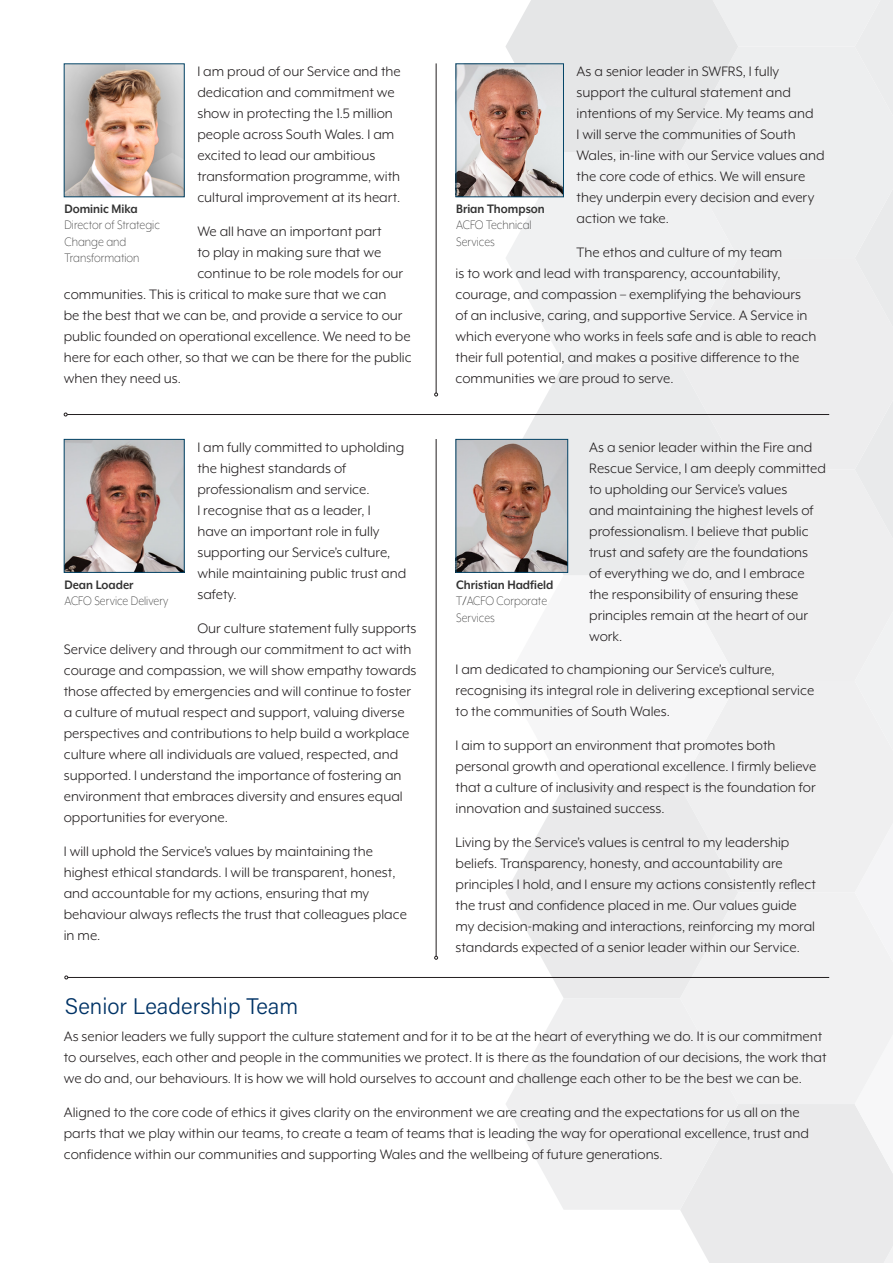
<style>
.page{position:relative;width:893px;height:1263px;background:#fff}
.page>*{position:absolute;margin:0;border:0;box-sizing:border-box;transform-origin:0 0}
.t1{font:300 22.5px "Acumin Pro";color:#036}
.Body_Text{font:15.75px/21px "Mr Eaves XL Mod OT";color:#231f20}
.big_title_1{font:300 14.1px/16.5px "Mr Eaves XL Mod OT";color:#333;scale:.91 1}
.s1{font-weight:700}
</style>
<div class="page">
<svg style="left:505px;top:0;width:388px;height:1263px"></svg>
<img style="left:66px;top:65px;width:117px;height:130px">
<div style="left:64px;top:63px;width:121px;height:134px;border:1px solid #044467"></div>
<hr style="left:436px;top:63px;width:1px;height:330px;background:#231f20">
<img style="left:458px;top:65px;width:104px;height:130px">
<div style="left:456px;top:63px;width:108px;height:134px;border:1px solid #044467"></div>
<hr style="left:67px;top:414px;width:762px;height:1px;background:#231f20">
<img style="left:66px;top:441px;width:117px;height:130px">
<div style="left:64px;top:439px;width:121px;height:134px;border:1px solid #044467"></div>
<hr style="left:436px;top:439px;width:1px;height:517px;background:#231f20">
<svg style="left:434px;top:956px;width:4px;height:4px"></svg>
<img style="left:458px;top:441px;width:108px;height:130px">
<div style="left:456px;top:439px;width:112px;height:134px;border:1px solid #044467"></div>
<hr style="left:68px;top:977px;width:761px;height:1px;background:#231f20">
<svg style="left:64px;top:975px;width:4px;height:4px"></svg>
<p class="Body_Text" style="left:197px;top:61px;width:205px">I am proud of our Service and the dedication and commitment we show in protecting the 1.5 million people across South Wales. I am excited to lead our ambitious transformation programme, with cultural improvement at its heart.</p>
<p class="Body_Text" style="left:197px;top:220px;width:186px">We all have an important part</p>
<p class="Body_Text" style="left:197px;top:241px;width:185px">to play in making sure that we</p>
<p class="Body_Text" style="left:197px;top:262px;width:207px">continue to be role models for our</p>
<p class="Body_Text" style="left:64px;top:283px;width:324px">communities. This is critical to make sure that we can</p>
<p class="Body_Text" style="left:64px;top:304px;width:340px">be the best that we can be, and provide a service to our</p>
<p class="Body_Text" style="left:64px;top:325px;width:348px">public founded on operational excellence. We need to be</p>
<p class="Body_Text" style="left:64px;top:346px;width:349px">here for each other, so that we can be there for the public</p>
<p class="Body_Text" style="left:64px;top:367px;width:119px">when they need us.</p>
<p class="big_title_1" style="left:64px;top:200px;width:106px"><span class="s1">Dominic Mika<br></span>Director of Strategic<br>Change and<br>Transformation</p>
<p class="Body_Text" style="left:197px;top:437px;width:210px">I am fully committed to upholding the highest standards of professionalism and service.<br>I recognise that as a leader, I<br>have an important role in fully supporting our Service’s culture, while maintaining public trust and safety.</p>
<p class="Body_Text" style="left:64px;top:618px;width:354px;text-indent:134px">Our culture statement fully supports Service delivery and through our commitment to act with courage and compassion, we will show empathy towards those affected by emergencies and will continue to foster a culture of mutual respect and support, valuing diverse perspectives and contributions to help build a workplace culture where all individuals are valued, respected, and supported. I understand the importance of fostering an environment that embraces diversity and ensures equal opportunities for everyone.</p>
<p class="Body_Text" style="left:64px;top:841px;width:345px">I will uphold the Service’s values by maintaining the highest ethical standards. I will be transparent, honest, and accountable for my actions, ensuring that my behaviour always reflects the trust that colleagues place in me.</p>
<p class="big_title_1" style="left:64px;top:576px;width:116px"><span class="s1">Dean Loader<br></span>ACFO Service Delivery</p>
<p class="Body_Text" style="left:577px;top:61px;width:249px">As a senior leader in SWFRS, I fully support the cultural statement and intentions of my Service. My teams and<br>I will serve the communities of South Wales, in-line with our Service values and the core code of ethics. We will ensure they underpin every decision and every action we take.</p>
<p class="Body_Text" style="left:455px;top:241px;width:362px;text-indent:121px">The ethos and culture of my team<br>is to work and lead with transparency, accountability, courage, and compassion – exemplifying the behaviours of an inclusive, caring, and supportive Service. A Service in which everyone who works in feels safe and is able to reach their full potential, and makes a positive difference to the communities we are proud to serve.</p>
<p class="big_title_1" style="left:456px;top:200px;width:99px"><span class="s1">Brian Thompson<br></span>ACFO Technical<br>Services</p>
<p class="Body_Text" style="left:589px;top:436px;width:238px">As a senior leader within the Fire and Rescue Service, I am deeply committed to upholding our Service’s values<br>and maintaining the highest levels of professionalism. I believe that public trust and safety are the foundations<br>of everything we do, and I embrace the responsibility of ensuring these principles remain at the heart of our work.</p>
<p class="Body_Text" style="left:456px;top:659px;width:360px">I am dedicated to championing our Service’s culture, recognising its integral role in delivering exceptional service to the communities of South Wales.</p>
<p class="Body_Text" style="left:456px;top:735px;width:362px">I aim to support an environment that promotes both personal growth and operational excellence. I firmly believe that a culture of inclusivity and respect is the foundation for innovation and sustained success.</p>
<p class="Body_Text" style="left:456px;top:832px;width:362px">Living by the Service’s values is central to my leadership beliefs. Transparency, honesty, and accountability are principles I hold, and I ensure my actions consistently reflect the trust and confidence placed in me. Our values guide my decision-making and interactions, reinforcing my moral standards expected of a senior leader within our Service.</p>
<p class="big_title_1" style="left:456px;top:576px;width:108px"><span class="s1">Christian Hadfield<br></span>T<span class="s1">/</span>ACFO Corporate<br>Services</p>
<p class="t1" style="left:65px;top:991px;width:235px">Senior Leadership Team</p>
<p class="Body_Text" style="left:64px;top:1026px;width:764px">As senior leaders we fully support the culture statement and for it to be at the heart of everything we do. It is our commitment to ourselves, each other and people in the communities we protect. It is there as the foundation of our decisions, the work that we do and, our behaviours. It is how we will hold ourselves to account and challenge each other to be the best we can be.</p>
<p class="Body_Text" style="left:64px;top:1101px;width:747px">Aligned to the core code of ethics it gives clarity on the environment we are creating and the expectations for us all on the parts that we play within our teams, to create a team of teams that is leading the way for operational excellence, trust and confidence within our communities and supporting Wales and the wellbeing of future generations.</p>
</div>
